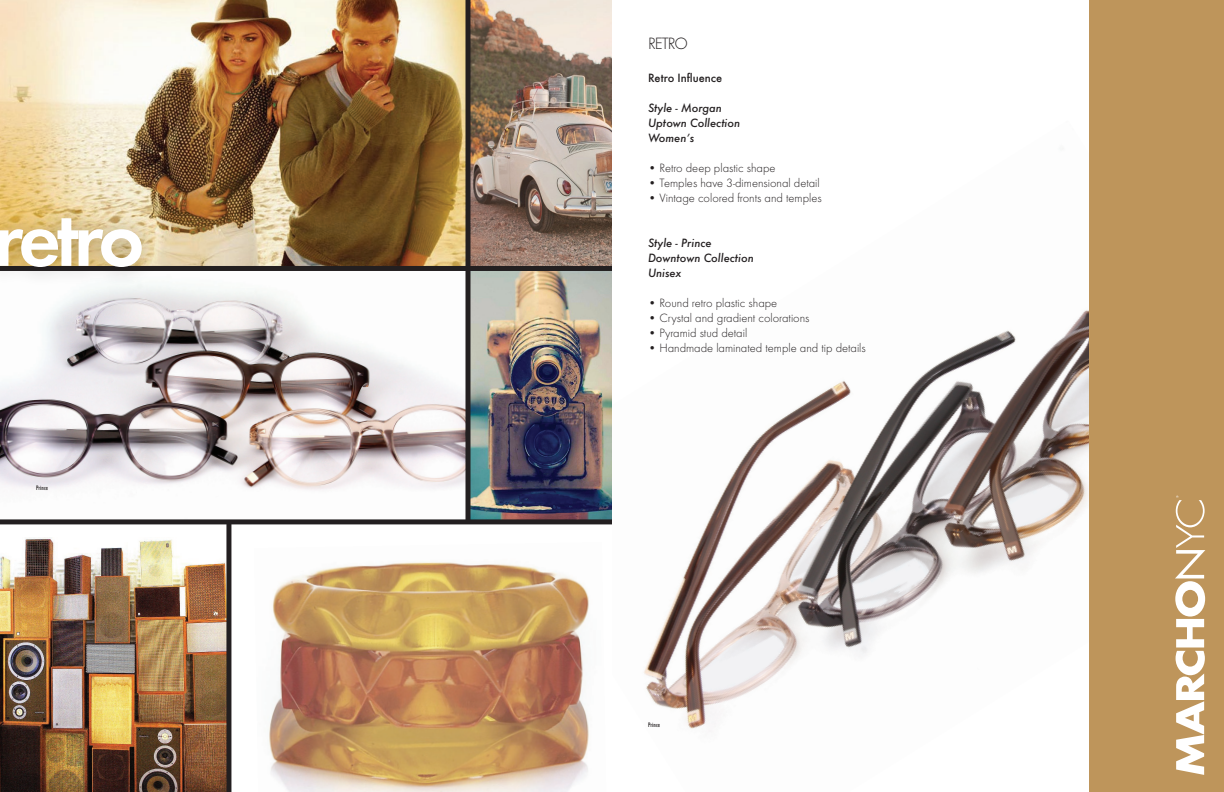
<style>
.page{position:relative;width:1224px;height:792px;background:#fff}
.page>*{position:absolute;margin:0;border:0;box-sizing:border-box;transform-origin:0 0}
.t1{font:600 82px "Futura T";letter-spacing:-.06em;color:#fff}
.t2{font:300 17px "Futura T";letter-spacing:-.06em;color:#231f20}
.t3{font:300 12.5px "Futura T";color:#231f20}
.t4{font:italic 500 12.5px/15px "Futura T";color:#231f20}
.t5{font:500 12.5px "Futura T";color:#231f20}
.t6{font:500 condensed 6px "Futura";letter-spacing:.02em;color:#231f20}
</style>
<div class="page">
<img style="left:644px;top:310px;width:445px;height:419px">
<img style="left:0;top:537px;width:226px;height:255px">
<img style="left:269px;top:562px;width:320px;height:230px">
<img style="left:0;top:271px;width:466px;height:248px">
<img style="left:0;top:0;width:466px;height:266px">
<img style="left:470px;top:271px;width:142px;height:248px">
<img style="left:470px;top:0;width:142px;height:266px">
<div style="left:0;top:266px;width:612px;height:5px;background:#231f20"></div>
<div style="left:0;top:519px;width:612px;height:5px;background:#231f20"></div>
<hr style="left:466px;top:0;width:4px;height:522px;background:#231f20">
<div style="left:226px;top:520px;width:5px;height:272px;background:#231f20"></div>
<div style="left:0;top:200px;width:162px;height:88px;background:#231f20;opacity:.3"></div>
<div style="left:1089px;top:0;width:135px;height:792px;background:#be955b"></div>
<svg style="left:1175px;top:496px;width:30px;height:279px"></svg>
<h1 class="t1" style="left:-6px;top:190px;width:152px">retro</h1>
<p class="t6" style="left:36px;top:483px;width:14px">Prince</p>
<h2 class="t2" style="left:648px;top:33px;width:42px">RETRO</h2>
<p class="t5" style="left:648px;top:70px;width:76px">Retro Influence</p>
<p class="t4" style="left:648px;top:100px;width:94px">Style - Morgan<br>Uptown Collection<br>Women’s</p>
<p class="t3" style="left:648px;top:160px;width:129px">• Retro deep plastic shape</p>
<p class="t3" style="left:648px;top:175px;width:173px">• Temples have 3-dimensional detail</p>
<p class="t3" style="left:648px;top:190px;width:175px">• Vintage colored fronts and temples</p>
<p class="t4" style="left:648px;top:235px;width:107px">Style - Prince<br>Downtown Collection<br>Unisex</p>
<p class="t3" style="left:648px;top:295px;width:131px">• Round retro plastic shape</p>
<p class="t3" style="left:648px;top:310px;width:163px">• Crystal and gradient colorations</p>
<p class="t3" style="left:648px;top:325px;width:101px">• Pyramid stud detail</p>
<p class="t3" style="left:648px;top:340px;width:219px">• Handmade laminated temple and tip details</p>
<p class="t6" style="left:648px;top:721px;width:14px">Prince</p>
</div>
